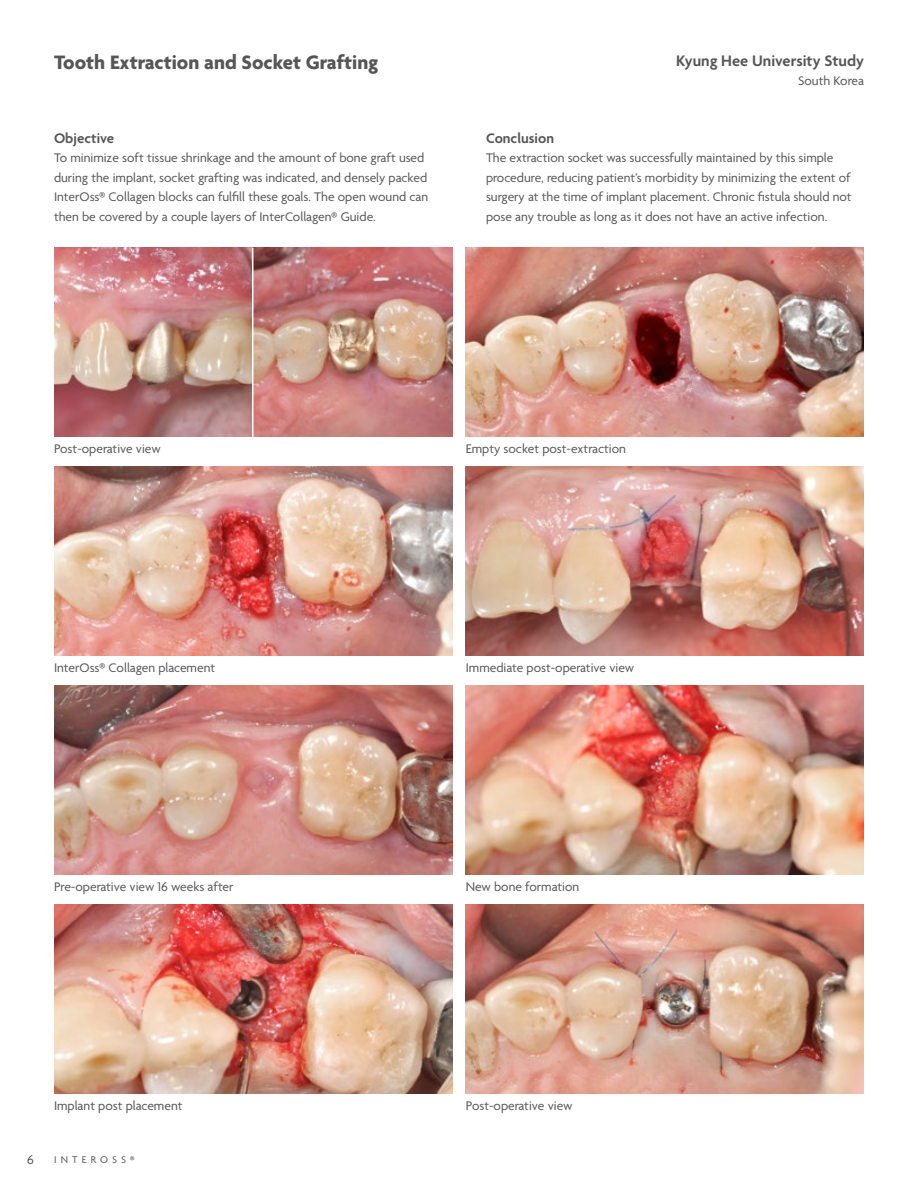
<style>
.page{position:relative;width:918px;height:1188px;background:#fff}
.page>*{position:absolute;margin:0;border:0;box-sizing:border-box;transform-origin:0 0}
.t1{font:700 21px "Agenda";color:#565656}
.t2{font:600 16.5px "Agenda";color:#565656}
.t3{font:600 15px "Agenda";color:#565656}
.t4{font:13.5px/19.5px "Agenda";color:#565656}
.t5{font:10.5px "Agenda";letter-spacing:.4em;color:#565656}
</style>
<div class="page">
<img style="left:54px;top:466px;width:398px;height:189px">
<img style="left:466px;top:466px;width:398px;height:189px">
<img style="left:54px;top:685px;width:398px;height:189px">
<img style="left:466px;top:685px;width:398px;height:189px">
<img style="left:54px;top:904px;width:398px;height:189px">
<img style="left:466px;top:904px;width:398px;height:189px">
<img style="left:54px;top:248px;width:398px;height:189px">
<img style="left:466px;top:248px;width:398px;height:189px">
<hr style="left:252px;top:248px;width:1px;height:189px;background:#fff">
<h1 class="t1" style="left:54px;top:51px;width:326px">Tooth Extraction and Socket Grafting</h1>
<p class="t3" style="left:54px;top:130px;width:62px">Objective</p>
<p class="t4" style="left:54px;top:149px;width:376px">To minimize soft tissue shrinkage and the amount of bone graft used during the implant, socket grafting was indicated, and densely packed InterOss® Collagen blocks can fulfill these goals. The open wound can then be covered by a couple layers of InterCollagen® Guide.</p>
<p class="t2" style="left:676px;top:52px;width:189px">Kyung Hee University Study</p>
<p class="t4" style="left:798px;top:72px;width:67px">South Korea</p>
<p class="t3" style="left:486px;top:130px;width:70px">Conclusion</p>
<p class="t4" style="left:486px;top:149px;width:367px">The extraction socket was successfully maintained by this simple procedure, reducing patient’s morbidity by minimizing the extent of surgery at the time of implant placement. Chronic fistula should not pose any trouble as long as it does not have an active infection.</p>
<p class="t4" style="left:54px;top:440px;width:108px">Post-operative view</p>
<p class="t4" style="left:466px;top:440px;width:162px">Empty socket post-extraction</p>
<p class="t4" style="left:54px;top:659px;width:163px">InterOss® Collagen placement</p>
<p class="t4" style="left:466px;top:659px;width:170px">Immediate post-operative view</p>
<p class="t4" style="left:54px;top:878px;width:181px">Pre-operative view 16 weeks after</p>
<p class="t4" style="left:466px;top:878px;width:115px">New bone formation</p>
<p class="t4" style="left:54px;top:1096px;width:130px">Implant post placement</p>
<p class="t4" style="left:466px;top:1096px;width:108px">Post-operative view</p>
<p class="t4" style="left:27px;top:1151px;width:8px">6</p>
<p class="t5" style="left:54px;top:1154px;width:82px">INTEROSS®</p>
</div>
